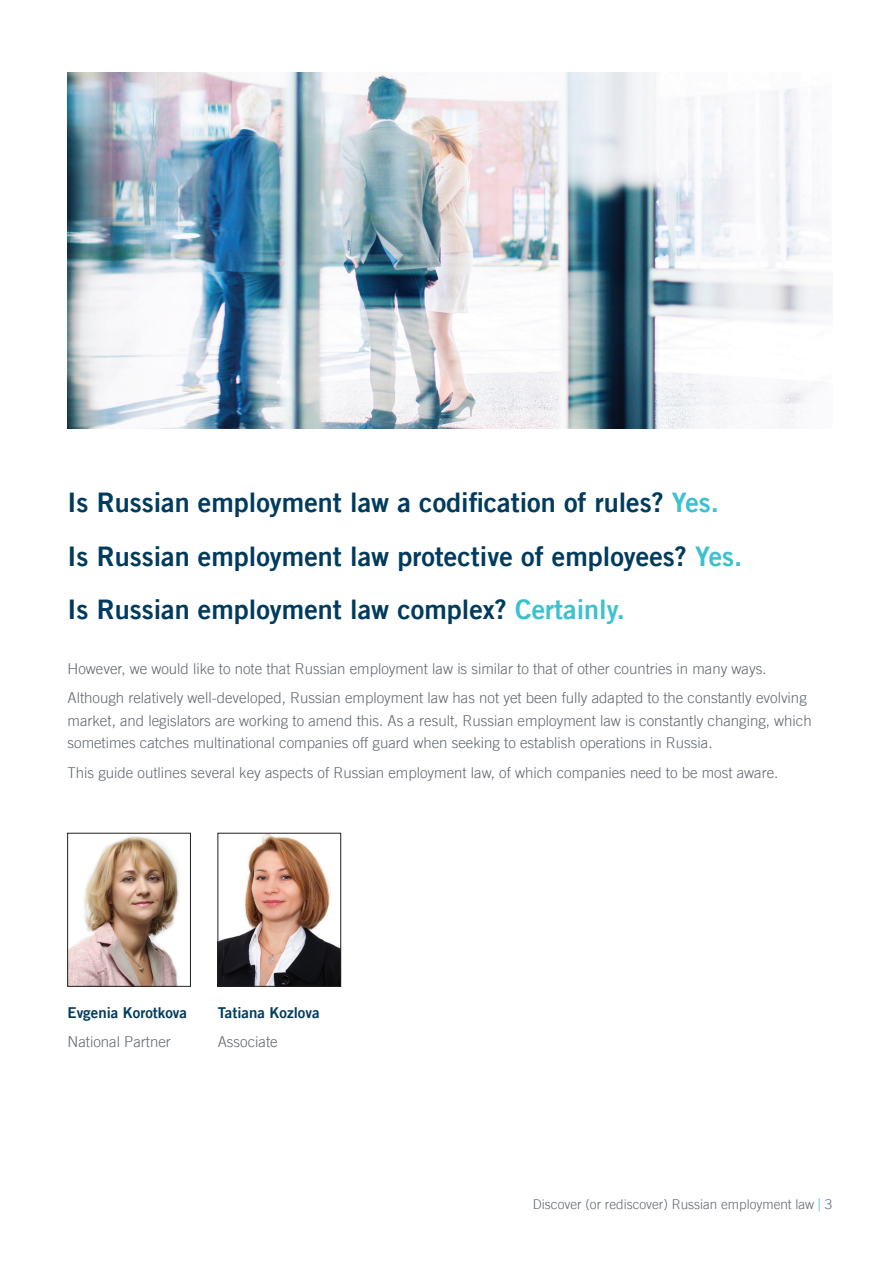
<style>
.page{position:relative;width:893px;height:1263px;background:#fff}
.page>*{position:absolute;margin:0;border:0;box-sizing:border-box;transform-origin:0 0}
.t1{font:27px/53.6px "Trade Gothic LT Bold Two";color:#003b5e}
.t2{font:300 15px/29.2px "Trade Gothic";color:#61686f}
.t3{font:15px "Trade Gothic LT Bold Two";color:#003b5e}
.t4{font:300 13.5px "Trade Gothic";color:#61686f}
.s1{color:#3cc1ce}
.s2{font-size:17.55px;color:#3cc1ce}
</style>
<div class="page">
<img style="left:220px;top:835px;width:119px;height:149px">
<div style="left:218px;top:833px;width:123px;height:153px;border:1px solid #231f20"></div>
<img style="left:69px;top:836px;width:110px;height:148px">
<div style="left:67px;top:833px;width:124px;height:153px;border:1px solid #231f20"></div>
<img style="left:68px;top:72px;width:764px;height:357px">
<h1 class="t1" style="left:68px;top:475px;width:676px">Is Russian employment law a codification of rules? <span class="s1">Yes.<br></span>Is Russian employment law protective of employees? <span class="s1">Yes.<br></span>Is Russian employment law complex? <span class="s1">Certainly.</span></h1>
<p class="t2" style="left:68px;top:654px;width:741px">However, we would like to note that Russian employment law is similar to that of other countries in many ways.<br>Although relatively well-developed, Russian employment law has not yet been fully adapted to the constantly evolving</p>
<p class="t2" style="left:68px;top:709px;width:746px;line-height:22.5px">market, and legislators are working to amend this. As a result, Russian employment law is constantly changing, which sometimes catches multinational companies off guard when seeking to establish operations in Russia.</p>
<p class="t2" style="left:68px;top:757px;width:712px">This guide outlines several key aspects of Russian employment law, of which companies need to be most aware.</p>
<p class="t3" style="left:68px;top:1003px;width:121px">Evgenia Korotkova</p>
<p class="t2" style="left:68px;top:1027px;width:105px">National Partner</p>
<p class="t3" style="left:218px;top:1003px;width:103px">Tatiana Kozlova</p>
<p class="t2" style="left:218px;top:1027px;width:61px">Associate</p>
<p class="t4" style="left:533px;top:1196px;width:301px">Discover (or rediscover) Russian employment law <span class="s2">|</span> 3</p>
</div>
